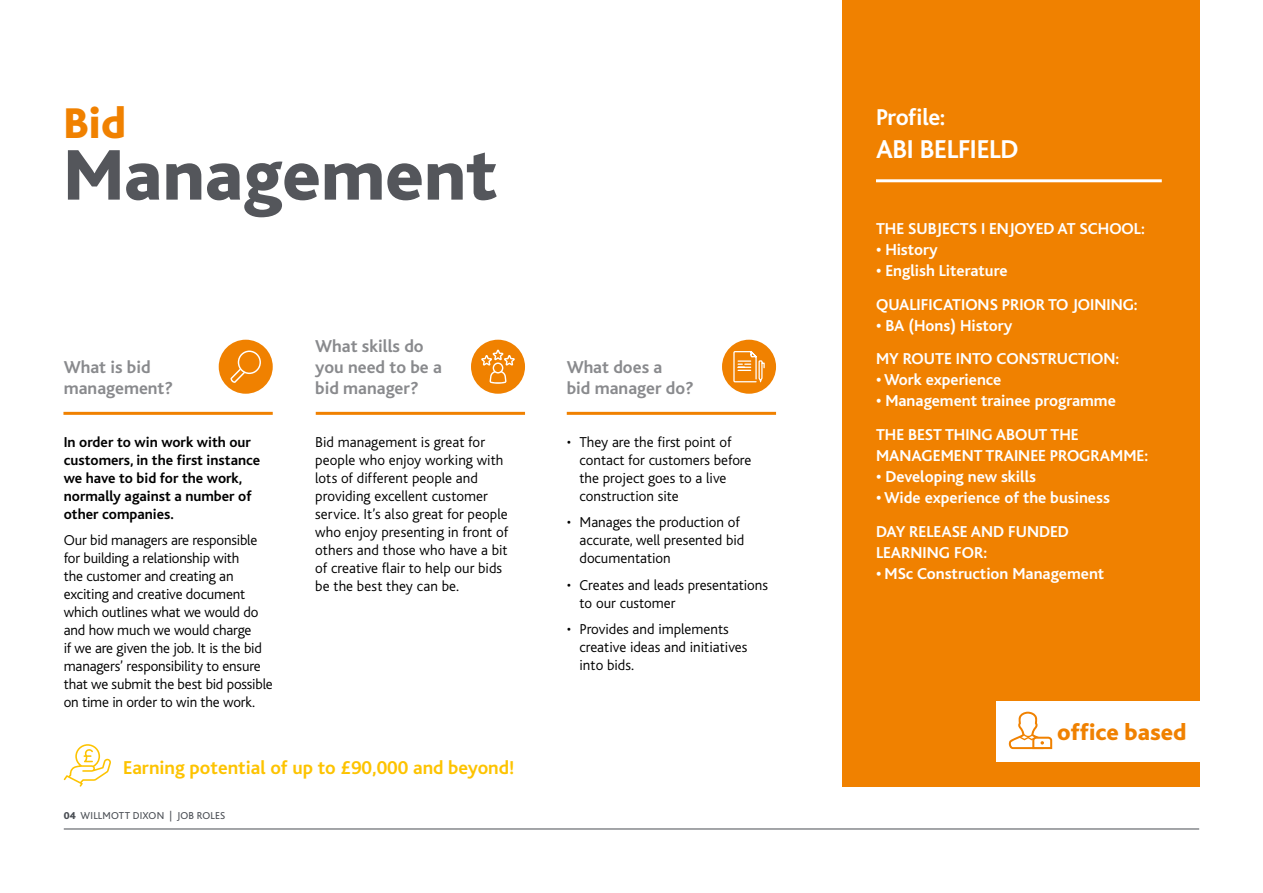
<style>
.page{position:relative;width:1263px;height:893px;background:#fff}
.page>*{position:absolute;margin:0;border:0;box-sizing:border-box;transform-origin:0 0}
.t1{font:800 75px "Bliss";color:#54565b}
.t2{font:800 45px "Bliss";color:#f08100}
.t3{font:700 27px "Bliss";letter-spacing:-.01em;color:#fff}
.t4{font:800 24px "Bliss";color:#f08100}
.t5{font:700 24px "Bliss";letter-spacing:-.02em;color:#fff}
.t6{font:700 19.5px "Bliss";color:#fdc300}
.t7{font:700 18px/21px "Bliss";color:#898a8d}
.t8{font:700 16.5px/33.8px "Bliss";color:#fff}
.t9{font:300 15px/18px "Bliss";color:#000}
.t10{font:700 15px/18px "Bliss";color:#000}
.t11{font:10.5px "Bliss";letter-spacing:.02em;color:#494d53}
.s1{font-weight:800}
</style>
<div class="page">
<div style="left:842px;top:0;width:357px;height:787px;background:#f08100"></div>
<hr style="left:876px;top:179px;width:286px;height:3px;background:#fff">
<hr style="left:63px;top:412px;width:210px;height:3px;background:#f08100">
<hr style="left:316px;top:412px;width:209px;height:3px;background:#f08100">
<hr style="left:567px;top:412px;width:209px;height:3px;background:#f08100">
<hr style="left:64px;top:829px;width:1135px;height:1px;background:#494d53">
<div style="left:219px;top:340px;width:54px;height:54px;background:#f08100;border-radius:50%"></div>
<svg style="left:230px;top:351px;width:31px;height:32px"></svg>
<div style="left:471px;top:340px;width:54px;height:54px;background:#f08100;border-radius:50%"></div>
<svg style="left:481px;top:350px;width:34px;height:34px"></svg>
<div style="left:722px;top:340px;width:54px;height:54px;background:#f08100;border-radius:50%"></div>
<svg style="left:733px;top:351px;width:32px;height:32px"></svg>
<div style="left:996px;top:702px;width:206px;height:60px;background:#fff"></div>
<svg style="left:1008px;top:712px;width:45px;height:38px"></svg>
<svg style="left:64px;top:744px;width:47px;height:43px"></svg>
<h2 class="t2" style="left:64px;top:100px;width:64px">Bid</h2>
<h1 class="t1" style="left:64px;top:136px;width:435px">Management</h1>
<p class="t7" style="left:64px;top:357px;width:111px">What is bid management?</p>
<p class="t7" style="left:315px;top:336px;width:128px">What skills do you need to be a bid manager?</p>
<p class="t7" style="left:567px;top:357px;width:128px">What does a<br>bid manager do?</p>
<p class="t10" style="left:64px;top:433px;width:198px">In order to win work with our customers, in the first instance we have to bid for the work, normally against a number of other companies.</p>
<p class="t9" style="left:64px;top:532px;width:210px">Our bid managers are responsible for building a relationship with<br>the customer and creating an exciting and creative document which outlines what we would do and how much we would charge<br>if we are given the job. It is the bid managers’ responsibility to ensure that we submit the best bid possible on time in order to win the work.</p>
<p class="t9" style="left:315px;top:433px;width:194px">Bid management is great for people who enjoy working with lots of different people and providing excellent customer service. It’s also great for people who enjoy presenting in front of others and those who have a bit of creative flair to help our bids be the best they can be.</p>
<p class="t9" style="left:579px;top:433px;width:173px;text-indent:-13px">• They are the first point of contact for customers before the project goes to a live construction site</p>
<p class="t9" style="left:579px;top:514px;width:166px;text-indent:-13px">• Manages the production of accurate, well presented bid documentation</p>
<p class="t9" style="left:579px;top:576px;width:190px;text-indent:-13px">• Creates and leads presentations to our customer</p>
<p class="t9" style="left:579px;top:621px;width:169px;text-indent:-13px">• Provides and implements creative ideas and initiatives into bids.</p>
<h3 class="t6" style="left:123px;top:757px;width:393px">Earning potential of up to £90,000 and beyond!</h3>
<p class="t11" style="left:64px;top:810px;width:163px"><span class="s1">04</span> WILLMOTT DIXON | JOB ROLES</p>
<h3 class="t5" style="left:876px;top:104px;width:71px">Profile:</h3>
<h3 class="t3" style="left:876px;top:135px;width:144px">ABI BELFIELD</h3>
<p class="t8" style="left:876px;top:212px;width:270px">THE SUBJECTS I ENJOYED AT SCHOOL:</p>
<p class="t8" style="left:876px;top:233px;width:63px">• History</p>
<p class="t8" style="left:876px;top:254px;width:263px">• English Literature<br>QUALIFICATIONS PRIOR TO JOINING:</p>
<p class="t8" style="left:876px;top:309px;width:245px">• BA (Hons) History<br>MY ROUTE INTO CONSTRUCTION:</p>
<p class="t8" style="left:876px;top:363px;width:127px">• Work experience</p>
<p class="t8" style="left:876px;top:384px;width:241px">• Management trainee programme<br>THE BEST THING ABOUT THE</p>
<p class="t8" style="left:876px;top:439px;width:274px">MANAGEMENT TRAINEE PROGRAMME:</p>
<p class="t8" style="left:876px;top:460px;width:162px">• Developing new skills</p>
<p class="t8" style="left:876px;top:481px;width:235px">• Wide experience of the business<br>DAY RELEASE AND FUNDED</p>
<p class="t8" style="left:876px;top:536px;width:113px">LEARNING FOR:</p>
<p class="t8" style="left:876px;top:557px;width:230px">• MSc Construction Management</p>
<h3 class="t4" style="left:1057px;top:719px;width:131px">office based</h3>
</div>
